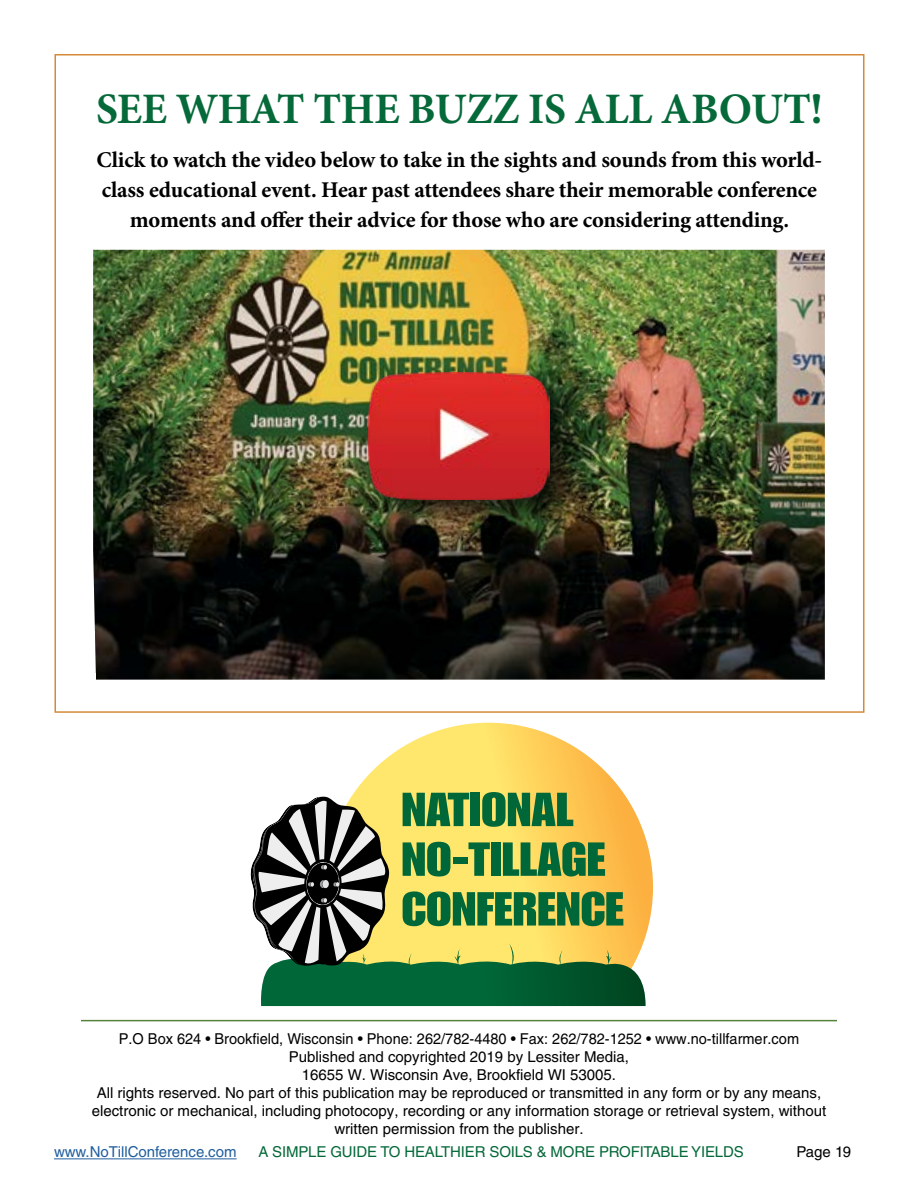
<style>
.page{position:relative;width:918px;height:1188px;background:#fff}
.page>*{position:absolute;margin:0;border:0;box-sizing:border-box;transform-origin:0 0}
.t1{font:46.8px/49.7px "Impact";color:#006838;scale:1.14 1}
.t2{font:700 43.5px "Minion Pro";letter-spacing:-.01em;color:#056939}
.t3{font:700 22.5px/30px "Minion Pro";letter-spacing:-.01em;color:#000;text-align:center}
.t4{font:15px/18px "Helvetica LT Std";color:#000;text-align:center}
.t5{font:15px "Helvetica LT Std";letter-spacing:-.01em;color:#056939}
.t6{font:15px "Helvetica LT Std";color:#215e9e}
</style>
<div class="page">
<img style="left:93px;top:250px;width:732px;height:430px">
<div style="left:361px;top:363px;width:225px;height:174px;background:#000;opacity:.75"></div>
<img style="left:369px;top:373px;width:180px;height:127px">
<hr style="left:54px;top:1158px;width:183px;height:1px;background:#215e9e">
<hr style="left:81px;top:1020px;width:756px;height:1px;background:#57823b">
<svg style="left:324px;top:723px;width:329px;height:212px"></svg>
<svg style="left:251px;top:797px;width:395px;height:209px;background:#a9a85f"></svg>
<h2 class="t2" style="left:96px;top:79px;width:728px">SEE WHAT THE BUZZ IS ALL ABOUT!</h2>
<h3 class="t3" style="left:97px;top:144px;width:727px">Click to watch the video below to take in the sights and sounds from this world&shy;class educational event. Hear past attendees share their memorable conference moments and offer their advice for those who are considering attending.</h3>
<h1 class="t1" style="left:401px;top:784px;width:197px">NATIONAL<br>NO-TILLAGE<br>CONFERENCE</h1>
<p class="t4" style="left:92px;top:1030px;width:736px">P.O Box 624 • Brookfield, Wisconsin • Phone: 262/782-4480 • Fax: 262/782-1252 • www.no-tillfarmer.com Published and copyrighted 2019 by Lessiter Media,<br>16655 W. Wisconsin Ave, Brookfield WI 53005.<br>All rights reserved. No part of this publication may be reproduced or transmitted in any form or by any means, electronic or mechanical, including photocopy, recording or any information storage or retrieval system, without written permission from the publisher.</p>
<p class="t6" style="left:54px;top:1143px;width:184px">www.NoTillConference.com</p>
<p class="t5" style="left:258px;top:1143px;width:487px">A SIMPLE GUIDE TO HEALTHIER SOILS &amp; MORE PROFITABLE YIELDS</p>
<p class="t4" style="left:797px;top:1143px;width:56px">Page 19</p>
</div>
